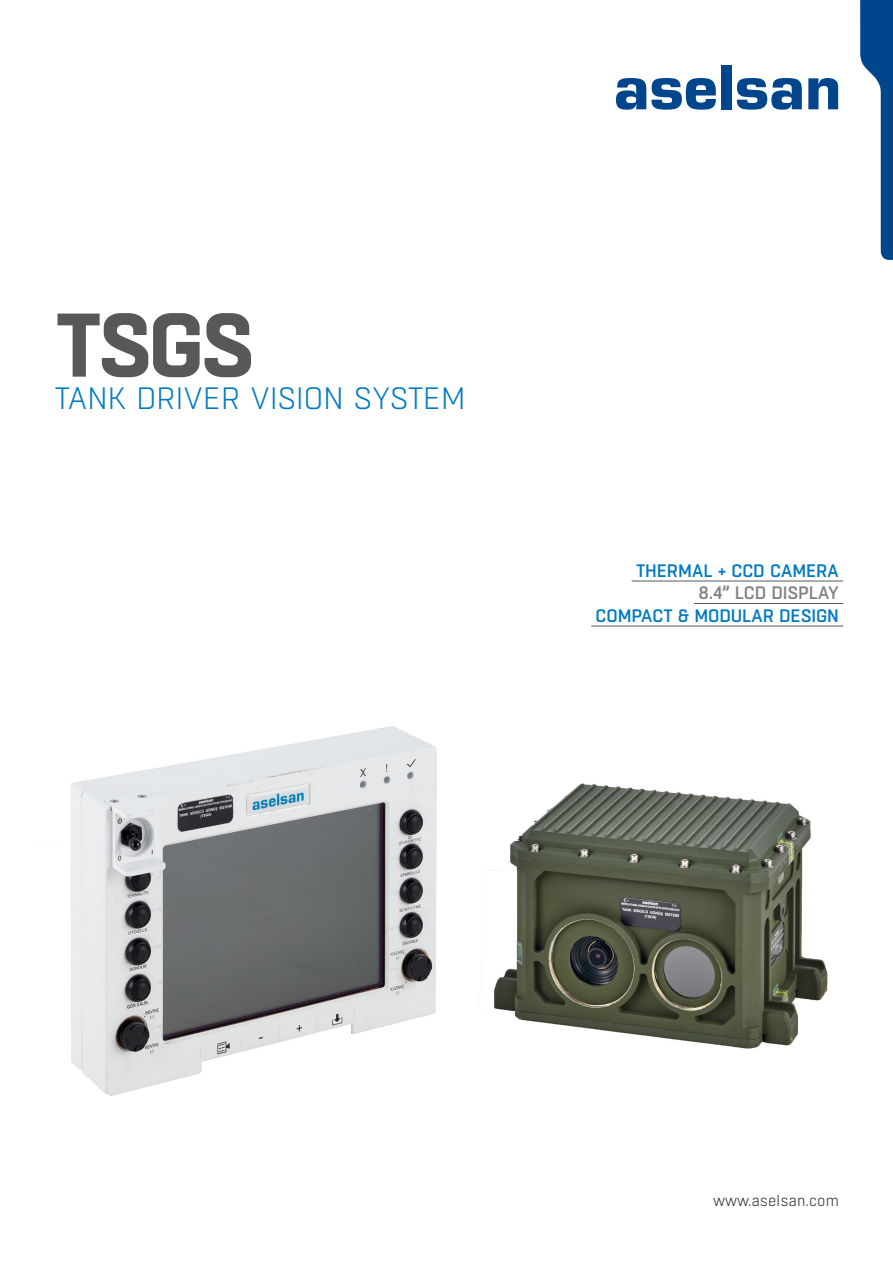
<style>
.page{position:relative;width:893px;height:1263px;background:#fff}
.page>*{position:absolute;margin:0;border:0;box-sizing:border-box;transform-origin:0 0}
.t1{font:700 90px "Boxed";color:#57585a}
.t2{font:300 30.9px "Boxed";letter-spacing:-.015em;color:#007ac2}
.t3{font:500 18px "Boxed";letter-spacing:-.01em;color:#007ac2}
.t4{font:500 18px "Boxed";letter-spacing:-.01em;color:#808285}
.t5{font:300 15px "Boxed";color:#231f20}
</style>
<div class="page">
<svg style="left:616px;top:78px;width:100px;height:32px"></svg>
<div style="left:721px;top:65px;width:10px;height:44px;background:#01468c"></div>
<svg style="left:737px;top:78px;width:65px;height:32px"></svg>
<svg style="left:808px;top:78px;width:30px;height:31px"></svg>
<svg style="left:860px;top:0;width:33px;height:260px"></svg>
<hr style="left:632px;top:581px;width:211px;height:1px;background:#57585a">
<hr style="left:694px;top:603px;width:149px;height:1px;background:#57585a">
<hr style="left:591px;top:626px;width:252px;height:1px;background:#57585a">
<img style="left:70px;top:726px;width:758px;height:370px">
<p class="t1" style="left:55px;top:285px;width:202px">TSGS</p>
<p class="t2" style="left:55px;top:379px;width:412px">TANK DRIVER VISION SYSTEM</p>
<p class="t3" style="left:636px;top:559px;width:204px">THERMAL + CCD CAMERA</p>
<p class="t4" style="left:698px;top:582px;width:142px">8.4” LCD DISPLAY</p>
<p class="t3" style="left:596px;top:604px;width:245px">COMPACT &amp; MODULAR DESIGN</p>
<p class="t5" style="left:713px;top:1191px;width:127px">www.aselsan.com</p>
</div>
